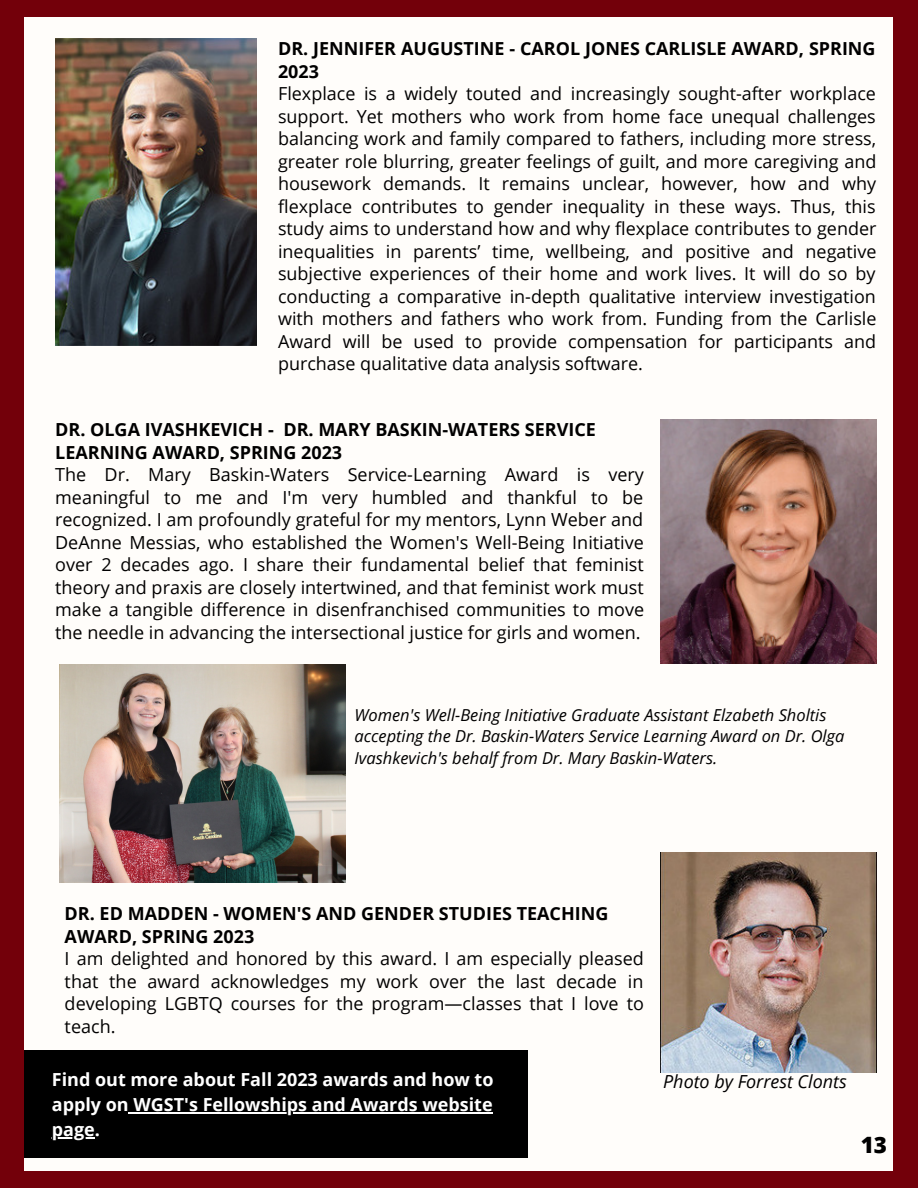
<style>
.page{position:relative;width:918px;height:1188px;background:#73000a}
.page>*{position:absolute;margin:0;border:0;box-sizing:border-box;transform-origin:0 0}
.t1{font:800 22.5px "Open Sans";color:#000}
.t2{font:18px/22.5px "Open Sans";color:#000;text-align:justify}
.t3{font:700 18px/22.5px "Open Sans";color:#000}
.t4{font:700 18px/24.8px "Open Sans";color:#fff}
.t5{font:italic 18px "Open Sans";color:#000}
.t6{font:italic 16.5px/21.3px "Open Sans";color:#000}
</style>
<div class="page">
<div style="left:25px;top:17px;width:868px;height:1153px;background:#fffdfa"></div>
<img style="left:55px;top:38px;width:202px;height:307px">
<img style="left:661px;top:419px;width:216px;height:244px">
<img style="left:60px;top:665px;width:285px;height:218px">
<img style="left:661px;top:852px;width:216px;height:221px">
<div style="left:25px;top:1050px;width:503px;height:108px;background:#000"></div>
<hr style="left:129px;top:1112px;width:364px;height:1px;background:#fff">
<hr style="left:52px;top:1137px;width:43px;height:1px;background:#fff">
<p class="t3" style="left:278px;top:37px;width:599px">DR. JENNIFER AUGUSTINE - CAROL JONES CARLISLE AWARD, SPRING<br>2023</p>
<p class="t2" style="left:278px;top:82px;width:600px">Flexplace is a widely touted and increasingly sought-after workplace support. Yet mothers who work from home face unequal challenges balancing work and family compared to fathers, including more stress, greater role blurring, greater feelings of guilt, and more caregiving and housework demands. It remains unclear, however, how and why flexplace contributes to gender inequality in these ways. Thus, this study aims to understand how and why flexplace contributes to gender inequalities in parents’ time, wellbeing, and positive and negative subjective experiences of their home and work lives. It will do so by conducting a comparative in-depth qualitative interview investigation with mothers and fathers who work from. Funding from the Carlisle Award will be used to provide compensation for participants and purchase qualitative data analysis software.</p>
<p class="t3" style="left:55px;top:418px;width:542px">DR. OLGA IVASHKEVICH - DR. MARY BASKIN-WATERS SERVICE<br>LEARNING AWARD, SPRING 2023</p>
<p class="t2" style="left:55px;top:463px;width:590px">The Dr. Mary Baskin-Waters Service-Learning Award is very meaningful to me and I'm very humbled and thankful to be recognized. I am profoundly grateful for my mentors, Lynn Weber and DeAnne Messias, who established the Women's Well-Being Initiative over 2 decades ago. I share their fundamental belief that feminist theory and praxis are closely intertwined, and that feminist work must make a tangible difference in disenfranchised communities to move the needle in advancing the intersectional justice for girls and women.</p>
<p class="t6" style="left:354px;top:704px;width:491px">Women's Well-Being Initiative Graduate Assistant Elzabeth Sholtis accepting the Dr. Baskin-Waters Service Learning Award on Dr. Olga<br>Ivashkevich's behalf from Dr. Mary Baskin-Waters.</p>
<p class="t3" style="left:65px;top:902px;width:545px">DR. ED MADDEN - WOMEN'S AND GENDER STUDIES TEACHING<br>AWARD, SPRING 2023</p>
<p class="t2" style="left:65px;top:947px;width:581px">I am delighted and honored by this award. I am especially pleased that the award acknowledges my work over the last decade in developing LGBTQ courses for the program—classes that I love to teach.</p>
<p class="t4" style="left:52px;top:1067px;width:443px">Find out more about Fall 2023 awards and how to</p>
<p class="t5" style="left:663px;top:1069px;width:185px">Photo by Forrest Clonts</p>
<p class="t4" style="left:52px;top:1092px;width:442px">apply on WGST's Fellowships and Awards website page.</p>
<p class="t1" style="left:861px;top:1129px;width:28px">13</p>
</div>
